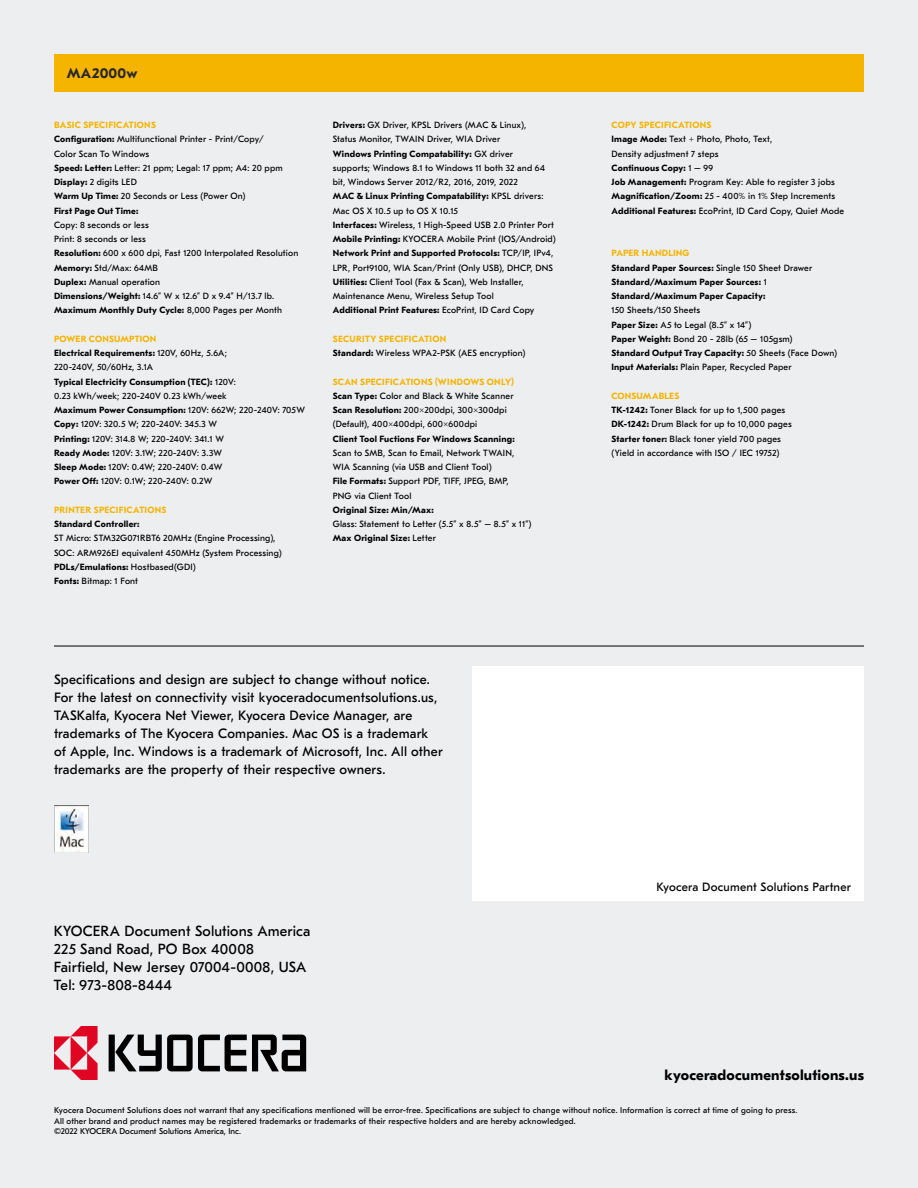
<style>
.page{position:relative;width:918px;height:1188px;background:#edeef0}
.page>*{position:absolute;margin:0;border:0;box-sizing:border-box;transform-origin:0 0}
.t1{font:14.7px/18px "GT Eesti Pro Text";letter-spacing:.01em;color:#000}
.t2{font:700 14.7px "GT Eesti Pro Text";letter-spacing:.01em;color:#000}
.t3{font:700 14.25px "GT Eesti Pro Text";letter-spacing:.01em;color:#282828}
.t4{font:13.5px/18px "GT Eesti Pro Text";letter-spacing:.01em;color:#000}
.t5{font:12px "GT Eesti Pro Text";letter-spacing:.015em;color:#000}
.t6{font:9px/14.2px "GT Eesti Pro Text";letter-spacing:.02em;color:#000}
.t7{font:700 9px/14.2px "GT Eesti Pro Text";letter-spacing:.025em;color:#000}
.t8{font:700 9px "GT Eesti Pro Text";letter-spacing:.025em;color:#f5b400}
.t9{font:8.4px/10.5px "GT Eesti Pro Text";letter-spacing:.02em;color:#000}
.s1{font-weight:700;color:#f5b400}
.s2{font-weight:700}
.s3{color:#f5b400}
.s4{font-weight:400}
</style>
<div class="page">
<div style="left:54px;top:54px;width:810px;height:37px;background:#f5b400"></div>
<svg style="left:109px;top:1035px;width:197px;height:36px"></svg>
<svg style="left:54px;top:1026px;width:44px;height:54px"></svg>
<div style="left:472px;top:666px;width:392px;height:235px;background:#fff"></div>
<hr style="left:54px;top:646px;width:810px;height:1px;background:#000">
<img style="left:54px;top:806px;width:35px;height:47px">
<h2 class="t3" style="left:67px;top:65px;width:72px">MA2000w</h2>
<p class="t6" style="left:54px;top:118px;width:230px"><span class="s1">BASIC SPECIFICATIONS<br></span><span class="s2">Configuration:</span> Multifunctional Printer - Print/Copy/ Color Scan To Windows<br><span class="s2">Speed: Letter:</span> Letter: 21 ppm; Legal: 17 ppm; A4: 20 ppm <span class="s2">Display:</span> 2 digits LED<br><span class="s2">Warm Up Time:</span> 20 Seconds or Less (Power On)<br><span class="s2">First Page Out Time:</span></p>
<p class="t6" style="left:54px;top:218px;width:246px">Copy: 8 seconds or less<br>Print: 8 seconds or less<br><span class="s2">Resolution:</span> 600 x 600 dpi, Fast 1200 Interpolated Resolution <span class="s2">Memory:</span> Std/Max: 64MB<br><span class="s2">Duplex:</span> Manual operation<br><span class="s2">Dimensions/Weight:</span> 14.6” W x 12.6” D x 9.4” H/13.7 lb.<br><span class="s2">Maximum Monthly Duty Cycle:</span> 8,000 Pages per Month</p>
<p class="t6" style="left:54px;top:332px;width:252px"><span class="s1">POWER CONSUMPTION<br></span><span class="s2">Electrical Requirements:</span> 120V, 60Hz, 5.6A;<br>220-240V, 50/60Hz, 3.1A<br><span class="s2">Typical Electricity Consumption (TEC):</span> 120V:<br>0.23 kWh/week; 220-240V 0.23 kWh/week<br><span class="s2">Maximum Power Consumption:</span> 120V: 662W; 220-240V: 705W <span class="s2">Copy:</span> 120V: 320.5 W; 220-240V: 345.3 W<br><span class="s2">Printing:</span> 120V: 314.8 W; 220-240V: 341.1 W<br><span class="s2">Ready Mode:</span> 120V: 3.1W; 220-240V: 3.3W<br><span class="s2">Sleep Mode:</span> 120V: 0.4W; 220-240V: 0.4W<br><span class="s2">Power Off:</span> 120V: 0.1W; 220-240V: 0.2W</p>
<p class="t8" style="left:54px;top:505px;width:114px">PRINTER SPECIFICATIONS</p>
<p class="t7" style="left:54px;top:517px;width:87px">Standard Controller:</p>
<p class="t6" style="left:54px;top:531px;width:229px">ST Micro: STM32G071RBT6 20MHz (Engine Processing), SOC: ARM926EJ equivalent 450MHz (System Processing)<br><span class="s2">PDLs/Emulations:</span> Hostbased(GDI)<br><span class="s2">Fonts:</span> Bitmap: 1 Font</p>
<p class="t6" style="left:333px;top:118px;width:225px"><span class="s2">Drivers:</span> GX Driver, KPSL Drivers (MAC &amp; Linux),<br>Status Monitor, TWAIN Driver, WIA Driver<br><span class="s2">Windows Printing Compatability:</span> GX driver<br>supports; Windows 8.1 to Windows 11 both 32 and 64 bit, Windows Server 2012/R2, 2016, 2019, 2022<br><span class="s2">MAC &amp; Linux Printing Compatability:</span> KPSL drivers:<br>Mac OS X 10.5 up to OS X 10.15<br><span class="s2">Interfaces:</span> Wireless, 1 High-Speed USB 2.0 Printer Port <span class="s2">Mobile Printing:</span> KYOCERA Mobile Print (IOS/Android)<br><span class="s2">Network Print and Supported Protocols:</span> TCP/IP, IPv4, LPR, Port9100, WIA Scan/Print (Only USB), DHCP, DNS <span class="s2">Utilities:</span> Client Tool (Fax &amp; Scan), Web Installer, Maintenance Menu, Wireless Setup Tool<br><span class="s2">Additional Print Features:</span> EcoPrint, ID Card Copy</p>
<p class="t6" style="left:333px;top:332px;width:194px"><span class="s1">SECURITY SPECIFICATION<br></span><span class="s2">Standard:</span> Wireless WPA2-PSK (AES encryption)</p>
<p class="t6" style="left:333px;top:375px;width:183px"><span class="s1">SCAN SPECIFICATIONS (WINDOWS ONLY)<br></span><span class="s2">Scan Type:</span> Color and Black &amp; White Scanner <span class="s2">Scan Resolution:</span> 200×200dpi, 300×300dpi (Default), 400×400dpi, 600×600dpi</p>
<p class="t7" style="left:333px;top:432px;width:183px">Client Tool Fuctions For Windows Scanning:</p>
<p class="t6" style="left:333px;top:446px;width:183px">Scan to SMB, Scan to Email, Network TWAIN, WIA Scanning (via USB and Client Tool)<br><span class="s2">File Formats:</span> Support PDF, TIFF, JPEG, BMP, PNG via Client Tool</p>
<p class="t7" style="left:333px;top:503px;width:102px">Original Size: Min/Max:</p>
<p class="t6" style="left:333px;top:517px;width:200px">Glass: Statement to Letter (5.5” x 8.5” – 8.5” x 11”)<br><span class="s2">Max Original Size:</span> Letter</p>
<p class="t4" style="left:54px;top:671px;width:390px">Specifications and design are subject to change without notice.<br>For the latest on connectivity visit kyoceradocumentsolutions.us, TASKalfa, Kyocera Net Viewer, Kyocera Device Manager, are trademarks of The Kyocera Companies. Mac OS is a trademark of Apple, Inc. Windows is a trademark of Microsoft, Inc. All other trademarks are the property of their respective owners.</p>
<h1 class="t1" style="left:54px;top:922px;width:258px">KYOCERA Document Solutions America<br>225 Sand Road, PO Box 40008<br>Fairfield, New Jersey 07004-0008, USA<br>Tel: 973-808-8444</h1>
<p class="t6" style="left:612px;top:118px;width:234px"><span class="s1">COPY SPECIFICATIONS<br></span><span class="s2">Image Mode:</span> Text + Photo, Photo, Text,<br>Density adjustment 7 steps<br><span class="s2">Continuous Copy:</span> 1 – 99<br><span class="s2">Job Management:</span> Program Key: Able to register 3 jobs <span class="s2">Magnification/Zoom:</span> 25 - 400% in 1% Step Increments <span class="s2">Additional Features:</span> EcoPrint, ID Card Copy, Quiet Mode</p>
<p class="t7" style="left:612px;top:246px;width:202px"><span class="s3">PAPER HANDLING<br></span>Standard Paper Sources: <span class="s4">Single 150 Sheet Drawer </span>Standard/Maximum Paper Sources: <span class="s4">1<br></span>Standard/Maximum Paper Capacity:</p>
<p class="t6" style="left:612px;top:303px;width:227px">150 Sheets/150 Sheets<br><span class="s2">Paper Size:</span> A5 to Legal (8.5” x 14”)<br><span class="s2">Paper Weight:</span> Bond 20 - 28lb (65 – 105gsm)<br><span class="s2">Standard Output Tray Capacity:</span> 50 Sheets (Face Down)<br><span class="s2">Input Materials:</span> Plain Paper, Recycled Paper</p>
<p class="t6" style="left:612px;top:389px;width:182px"><span class="s1">CONSUMABLES<br></span><span class="s2">TK-1242:</span> Toner Black for up to 1,500 pages <span class="s2">DK-1242:</span> Drum Black for up to 10,000 pages <span class="s2">Starter toner:</span> Black toner yield 700 pages (Yield in accordance with ISO / IEC 19752)</p>
<h3 class="t5" style="left:656px;top:880px;width:196px">Kyocera Document Solutions Partner</h3>
<h1 class="t2" style="left:665px;top:1067px;width:201px">kyoceradocumentsolutions.us</h1>
<p class="t9" style="left:54px;top:1105px;width:745px">Kyocera Document Solutions does not warrant that any specifications mentioned will be error-free. Specifications are subject to change without notice. Information is correct at time of going to press.<br>All other brand and product names may be registered trademarks or trademarks of their respective holders and are hereby acknowledged.<br>©2022 KYOCERA Document Solutions America, Inc.</p>
</div>
